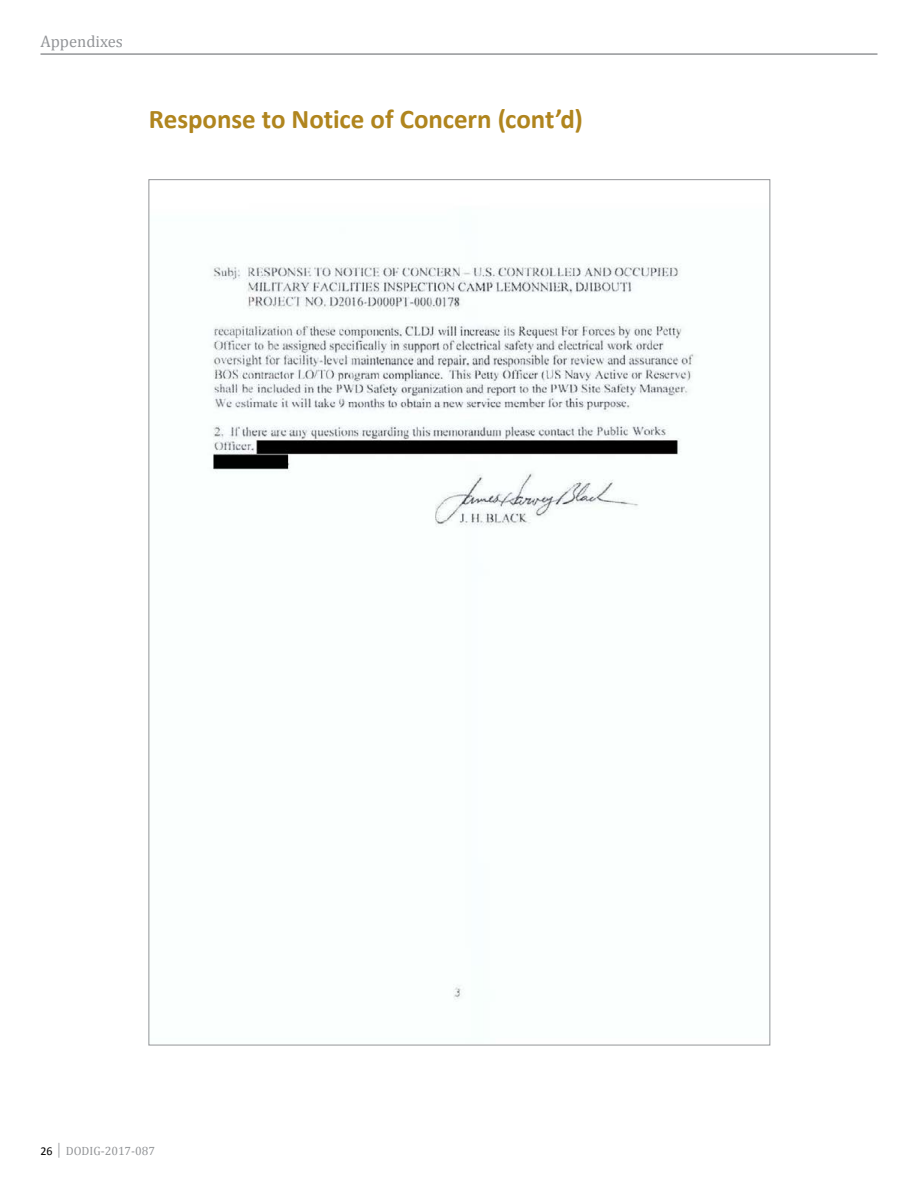
<style>
.page{position:relative;width:918px;height:1188px;background:#fff}
.page>*{position:absolute;margin:0;border:0;box-sizing:border-box;transform-origin:0 0}
.Heading_2_NOT_TOC{font:700 27px "Calibri";letter-spacing:-.005em;color:#b0851e}
.t1{font:16.5px "Cambria";color:#939598}
.t2{font:12px "Cambria";color:#939598}
.s1{font-family:"Calibri";color:#000}
</style>
<div class="page">
<hr style="left:40px;top:53px;width:838px;height:2px;background:#939598">
<img style="left:213px;top:263px;width:483px;height:737px">
<p class="t1" style="left:40px;top:31px;width:84px">Appendixes</p>
<p class="Heading_2_NOT_TOC" style="left:149px;top:100px;width:436px">Response to Notice of Concern (cont’d)</p>
<p class="t2" style="left:40px;top:1143px;width:116px"><span class="s1">26</span> │ DODIG-2017-087</p>
</div>
